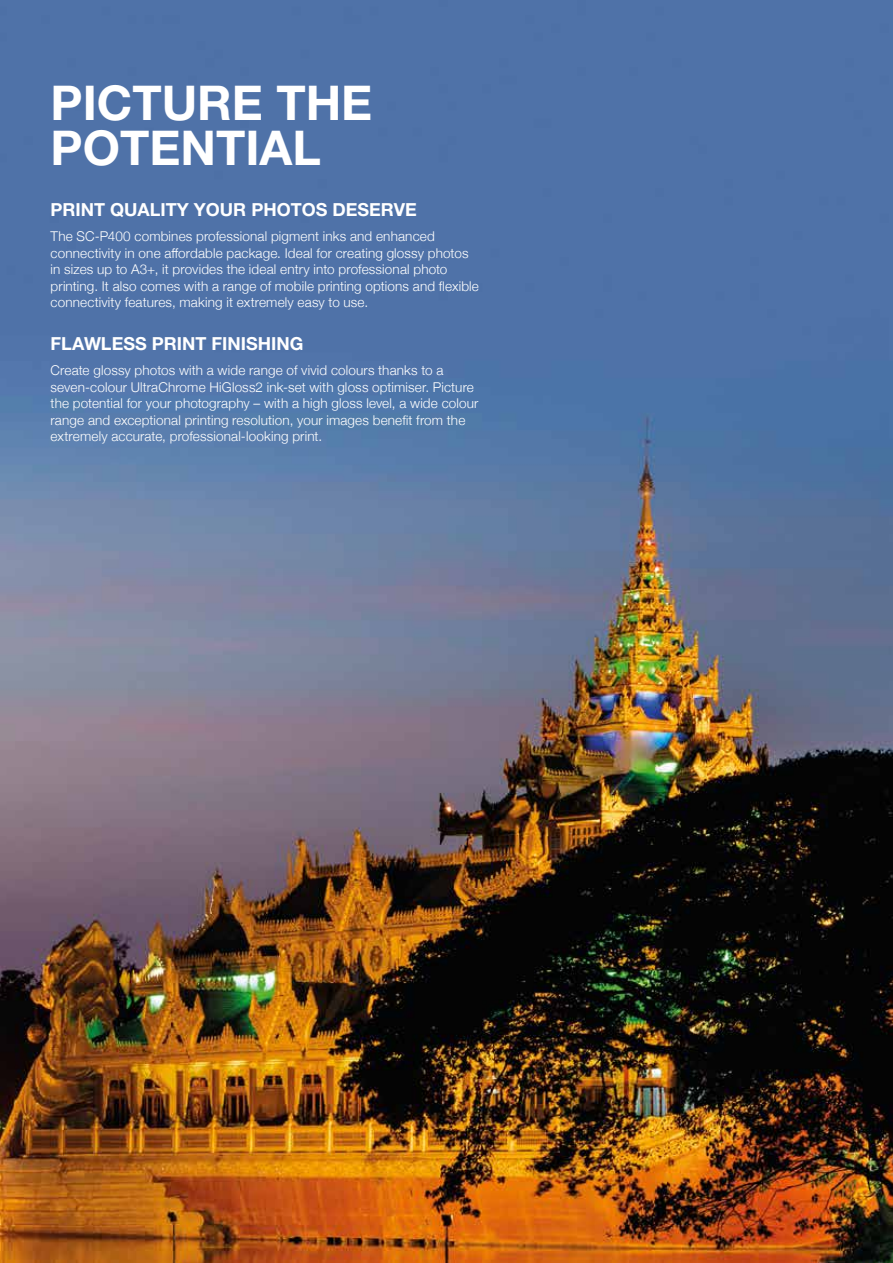
<style>
.page{position:relative;width:893px;height:1263px;background:#fff}
.page>*{position:absolute;margin:0;border:0;box-sizing:border-box;transform-origin:0 0}
.t1{font:700 48px/45px "Helvetica Neue LT";color:#fff}
.t2{font:700 18px "Helvetica Neue LT";color:#fff}
.t3{font:300 13.5px/16.5px "Helvetica Neue";letter-spacing:.01em;color:#fff}
</style>
<div class="page">
<img style="left:0;top:0;width:893px;height:1263px">
<h1 class="t1" style="left:51px;top:79px;width:323px">PICTURE THE<br>POTENTIAL</h1>
<h2 class="t2" style="left:51px;top:199px;width:368px">PRINT QUALITY YOUR PHOTOS DESERVE</h2>
<p class="t3" style="left:51px;top:227px;width:430px">The SC-P400 combines professional pigment inks and enhanced connectivity in one affordable package. Ideal for creating glossy photos in sizes up to A3+, it provides the ideal entry into professional photo printing. It also comes with a range of mobile printing options and flexible connectivity features, making it extremely easy to use.</p>
<h2 class="t2" style="left:51px;top:333px;width:254px">FLAWLESS PRINT FINISHING</h2>
<p class="t3" style="left:51px;top:361px;width:429px">Create glossy photos with a wide range of vivid colours thanks to a seven-colour UltraChrome HiGloss2 ink-set with gloss optimiser. Picture the potential for your photography – with a high gloss level, a wide colour range and exceptional printing resolution, your images benefit from the extremely accurate, professional-looking print.</p>
</div>
